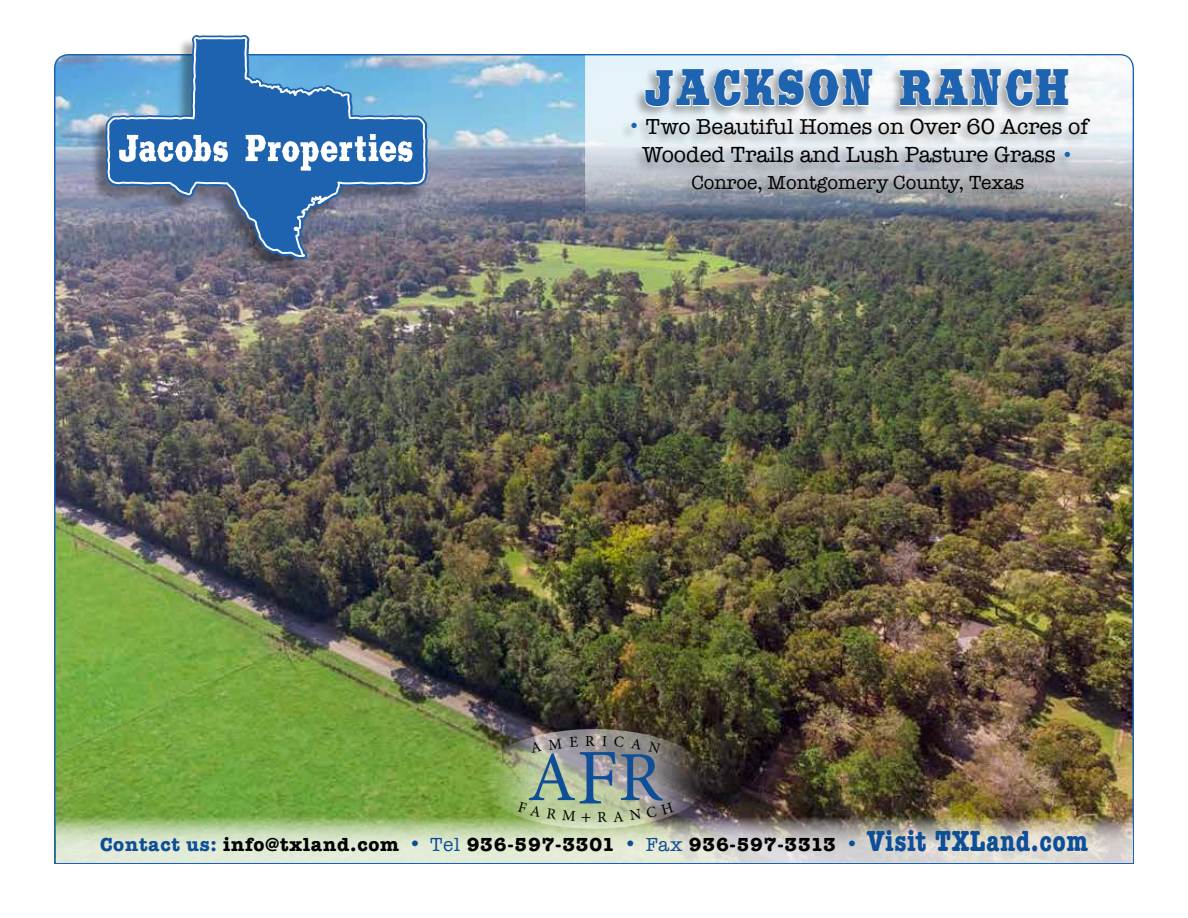
<style>
.page{position:relative;width:1188px;height:918px;background:#fff}
.page>*{position:absolute;margin:0;border:0;box-sizing:border-box;transform-origin:0 0}
.t1{font:79.05px "Minion Pro";color:#0e4e96}
.t2{font:70.5px "Minion Pro";color:#0e4e96}
.t3{font:900 67.5px "Saddlebag";letter-spacing:.03em;color:#1e63af;scale:.64 1}
.t4{font:22.5px "American Typewriter";color:#000}
.t5{font:22.2px "American Typewriter";color:#000}
.t6{font:700 19.5px "American Typewriter";letter-spacing:.04em;color:#000}
.t7{font:19.5px "American Typewriter";color:#000}
.t8{font:15.3px "Minion Pro";color:#000}
.s1{font-size:19.05px;color:#1e63af}
.s2{font-size:22.5px}
.s3{color:#0e4e96}
.s4{font-family:"Saddlebag";font-weight:900;color:#0e4e96}
.s5{font-weight:400;color:#0e4e96}
.s6{font-stretch:condensed;font-size:30px;color:#0e4e96}
</style>
<div class="page">
<img style="left:54px;top:54px;width:1080px;height:810px">
<img style="left:479px;top:729px;width:230px;height:100px;border-radius:50%">
<div style="left:89px;top:37px;width:336px;height:238px;background:#000;opacity:.35"></div>
<svg style="left:106px;top:35px;width:322px;height:224px"></svg>
<svg style="left:107px;top:37px;width:319px;height:220px;background:#6089b5"></svg>
<svg style="left:119px;top:135px;width:109px;height:27px"></svg>
<svg style="left:245px;top:134px;width:167px;height:37px"></svg>
<svg style="left:585px;top:56px;width:547px;height:159px"></svg>
<div style="left:619px;top:66px;width:473px;height:140px;background:#000;opacity:.35"></div>
<svg style="left:644px;top:61px;width:230px;height:47px"></svg>
<svg style="left:899px;top:58px;width:171px;height:50px"></svg>
<img style="left:56px;top:817px;width:1076px;height:45px">
<svg style="left:530px;top:741px;width:12px;height:12px"></svg>
<svg style="left:548px;top:738px;width:14px;height:12px"></svg>
<svg style="left:570px;top:737px;width:8px;height:10px"></svg>
<svg style="left:602px;top:736px;width:5px;height:10px"></svg>
<svg style="left:614px;top:736px;width:10px;height:12px"></svg>
<svg style="left:631px;top:738px;width:11px;height:12px"></svg>
<svg style="left:648px;top:741px;width:13px;height:13px"></svg>
<svg style="left:518px;top:802px;width:58px;height:19px"></svg>
<svg style="left:582px;top:813px;width:8px;height:9px"></svg>
<svg style="left:598px;top:812px;width:9px;height:10px"></svg>
<svg style="left:613px;top:802px;width:61px;height:20px"></svg>
<h3 class="t3" style="left:645px;top:51px;width:666px">JACKSON RANCH</h3>
<p class="t5" style="left:628px;top:110px;width:462px"><span class="s1">•</span> Two Beautiful Homes on <span class="s2">Over 60 Acres of</span></p>
<p class="t4" style="left:642px;top:138px;width:433px">Wooded Trails and Lush Pasture Grass <span class="s1">•</span></p>
<p class="t7" style="left:691px;top:168px;width:335px">Conroe, Montgomery County, Texas</p>
<p class="t8" style="left:585px;top:731px;width:11px">R</p>
<h2 class="t2" style="left:528px;top:730px;width:50px">A</h2>
<h1 class="t1" style="left:576px;top:725px;width:43px">F</h1>
<h2 class="t2" style="left:618px;top:730px;width:45px">R</h2>
<p class="t6" style="left:100px;top:827px;width:989px"><span class="s3">Contact us:</span> info@txland.com <span class="s4">•</span> <span class="s5">Tel</span> 936-597-3301 <span class="s4">•</span> <span class="s5">Fax</span> 936-597-3313 <span class="s4">•</span> <span class="s6">Visit TXLand.com</span></p>
</div>
